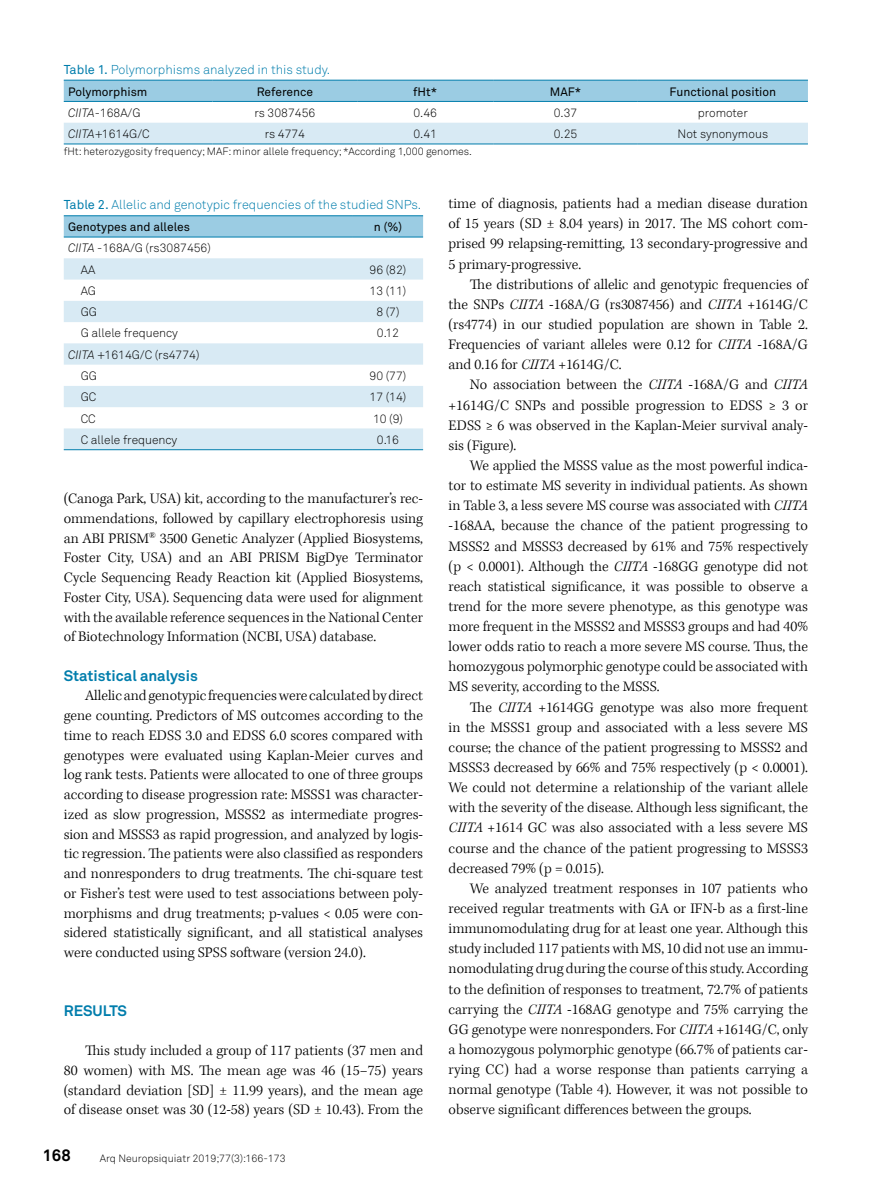
<style>
.page{position:relative;width:893px;height:1191px;background:#fff}
.page>*{position:absolute;margin:0;border:0;box-sizing:border-box;transform-origin:0 0}
.t1{font:700 16.5px "Akkurat Pro";color:#000}
.t2{font:300 15px/20.1px "Kepler Std";color:#000;text-align:justify}
.t3{font:700 15px "Akkurat Pro";color:#007dac}
.t4{font:12.75px "Akkurat Light Pro";color:#007dac}
.t5{font:12px/21.3px "Akkurat Light Pro";color:#000}
.t6{font:12px "Akkurat Pro";color:#000}
.t7{font:10.5px "Akkurat Light Pro";color:#000}
.s1{font-family:"Akkurat Pro"}
.s2{font-style:italic}
</style>
<div class="page">
<svg style="left:64px;top:81px;width:744px;height:63px"></svg>
<hr style="left:64px;top:80px;width:149px;height:1px;background:#007dac">
<hr style="left:213px;top:80px;width:144px;height:1px;background:#007dac">
<hr style="left:357px;top:80px;width:136px;height:1px;background:#007dac">
<hr style="left:493px;top:80px;width:145px;height:1px;background:#007dac">
<hr style="left:638px;top:80px;width:170px;height:1px;background:#007dac">
<hr style="left:64px;top:101px;width:149px;height:1px;background:#007dac">
<hr style="left:213px;top:101px;width:144px;height:1px;background:#007dac">
<hr style="left:357px;top:101px;width:136px;height:1px;background:#007dac">
<hr style="left:493px;top:101px;width:145px;height:1px;background:#007dac">
<hr style="left:638px;top:101px;width:170px;height:1px;background:#007dac">
<hr style="left:64px;top:144px;width:149px;height:1px;background:#007dac">
<hr style="left:213px;top:144px;width:144px;height:1px;background:#007dac">
<hr style="left:357px;top:144px;width:136px;height:1px;background:#007dac">
<hr style="left:493px;top:144px;width:145px;height:1px;background:#007dac">
<hr style="left:638px;top:144px;width:170px;height:1px;background:#007dac">
<svg style="left:64px;top:216px;width:359px;height:21px;background:#95c9e1"></svg>
<svg style="left:64px;top:258px;width:359px;height:191px;fill:#d8eaf4"></svg>
<hr style="left:64px;top:215px;width:289px;height:1px;background:#007dac">
<hr style="left:353px;top:215px;width:70px;height:1px;background:#007dac">
<hr style="left:64px;top:237px;width:289px;height:1px;background:#007dac">
<hr style="left:353px;top:237px;width:70px;height:1px;background:#007dac">
<hr style="left:64px;top:449px;width:289px;height:1px;background:#007dac">
<hr style="left:353px;top:449px;width:70px;height:1px;background:#007dac">
<p class="t4" style="left:64px;top:62px;width:268px"><span class="s1">Table 1.</span> Polymorphisms analyzed in this study.</p>
<p class="t6" style="left:68px;top:84px;width:81px">Polymorphism</p>
<p class="t6" style="left:257px;top:84px;width:58px">Reference</p>
<p class="t6" style="left:413px;top:84px;width:26px">fHt*</p>
<p class="t6" style="left:550px;top:84px;width:33px">MAF*</p>
<p class="t6" style="left:669px;top:84px;width:108px">Functional position</p>
<p class="t5" style="left:68px;top:102px;width:74px"><span class="s2">CIITA</span>-168A/G</p>
<p class="t5" style="left:254px;top:102px;width:62px">rs 3087456</p>
<p class="t5" style="left:413px;top:102px;width:25px">0.46</p>
<p class="t5" style="left:554px;top:102px;width:25px">0.37</p>
<p class="t5" style="left:698px;top:102px;width:52px">promoter</p>
<p class="t5" style="left:68px;top:123px;width:83px"><span class="s2">CIITA</span>+1614G/C</p>
<p class="t5" style="left:265px;top:123px;width:42px">rs 4774</p>
<p class="t5" style="left:413px;top:123px;width:25px">0.41</p>
<p class="t5" style="left:554px;top:123px;width:25px">0.25</p>
<p class="t5" style="left:678px;top:123px;width:92px">Not synonymous</p>
<p class="t7" style="left:64px;top:145px;width:410px">fHt: heterozygosity frequency; MAF: minor allele frequency; *According 1,000 genomes.</p>
<p class="t4" style="left:64px;top:197px;width:359px"><span class="s1">Table 2.</span> Allelic and genotypic frequencies of the studied SNPs.</p>
<p class="t6" style="left:68px;top:220px;width:123px">Genotypes and alleles</p>
<p class="t6" style="left:374px;top:220px;width:30px">n (%)</p>
<p class="t5" style="left:81px;top:238px;width:132px;text-indent:-13px"><span class="s2">CIITA</span> -168A/G (rs3087456)<br>AA</p>
<p class="t5" style="left:370px;top:259px;width:38px">96 (82)</p>
<p class="t5" style="left:81px;top:280px;width:17px">AG</p>
<p class="t5" style="left:370px;top:280px;width:38px">13 (11)</p>
<p class="t5" style="left:81px;top:301px;width:18px">GG</p>
<p class="t5" style="left:376px;top:301px;width:25px">8 (7)</p>
<p class="t5" style="left:81px;top:323px;width:99px">G allele frequency</p>
<p class="t5" style="left:377px;top:323px;width:24px">0.12</p>
<p class="t5" style="left:81px;top:344px;width:120px;text-indent:-13px"><span class="s2">CIITA</span> +1614G/C (rs4774)<br>GG</p>
<p class="t5" style="left:370px;top:365px;width:38px">90 (77)</p>
<p class="t5" style="left:81px;top:387px;width:17px">GC</p>
<p class="t5" style="left:370px;top:387px;width:38px">17 (14)</p>
<p class="t5" style="left:81px;top:408px;width:16px">CC</p>
<p class="t5" style="left:373px;top:408px;width:32px">10 (9)</p>
<p class="t5" style="left:81px;top:429px;width:98px">C allele frequency</p>
<p class="t5" style="left:377px;top:429px;width:24px">0.16</p>
<p class="t2" style="left:64px;top:489px;width:361px">(Canoga Park, USA) kit, according to the manufacturer’s rec&shy;ommendations, followed by capillary electrophoresis using an ABI PRISM<sup>®</sup> 3500 Genetic Analyzer (Applied Biosystems, Foster City, USA) and an ABI PRISM BigDye Terminator Cycle Sequencing Ready Reaction kit (Applied Biosystems, Foster City, USA). Sequencing data were used for alignment with the available reference sequences in the National Center of Biotechnology Information (NCBI, USA) database.</p>
<p class="t3" style="left:64px;top:666px;width:136px">Statistical analysis</p>
<p class="t2" style="left:64px;top:686px;width:361px;text-indent:21px">Allelic and genotypic frequencies were calculated by direct gene counting. Predictors of MS outcomes according to the time to reach EDSS 3.0 and EDSS 6.0 scores compared with genotypes were evaluated using Kaplan-Meier curves and log rank tests. Patients were allocated to one of three groups according to disease progression rate: MSSS1 was character&shy;ized as slow progression, MSSS2 as intermediate progres&shy;sion and MSSS3 as rapid progression, and analyzed by logis&shy;tic regression. The patients were also classified as responders and nonresponders to drug treatments. The chi-square test or Fisher’s test were used to test associations between poly&shy;morphisms and drug treatments; p-values &lt; 0.05 were con&shy;sidered statistically significant, and all statistical analyses were conducted using SPSS software (version 24.0).</p>
<p class="t3" style="left:64px;top:1001px;width:65px">RESULTS</p>
<p class="t2" style="left:64px;top:1041px;width:361px;text-indent:21px">This study included a group of 117 patients (37 men and 80 women) with MS. The mean age was 46 (15–75) years (standard deviation [SD] ± 11.99 years), and the mean age of disease onset was 30 (12-58) years (SD ± 10.43). From the</p>
<p class="t1" style="left:43px;top:1145px;width:30px">168</p>
<p class="t7" style="left:100px;top:1151px;width:188px">Arq Neuropsiquiatr 2019;77(3):166-173</p>
<p class="t2" style="left:449px;top:194px;width:361px">time of diagnosis, patients had a median disease duration of 15 years (SD ± 8.04 years) in 2017. The MS cohort com&shy;prised 99 relapsing-remitting, 13 secondary-progressive and 5 primary-progressive.</p>
<p class="t2" style="left:449px;top:275px;width:361px;text-indent:21px">The distributions of allelic and genotypic frequencies of the SNPs <span class="s2">CIITA</span> -168A/G (rs3087456) and <span class="s2">CIITA</span> +1614G/C (rs4774) in our studied population are shown in Table 2.<br>Frequencies of variant alleles were 0.12 for <span class="s2">CIITA</span> -168A/G and 0.16 for <span class="s2">CIITA</span> +1614G/C.</p>
<p class="t2" style="left:449px;top:375px;width:361px;text-indent:21px">No association between the <span class="s2">CIITA</span> -168A/G and <span class="s2">CIITA </span>+1614G/C SNPs and possible progression to EDSS ≥ 3 or EDSS ≥ 6 was observed in the Kaplan-Meier survival analy&shy;sis (Figure).</p>
<p class="t2" style="left:449px;top:456px;width:361px;text-indent:21px">We applied the MSSS value as the most powerful indica&shy;tor to estimate MS severity in individual patients. As shown in Table 3, a less severe MS course was associated with <span class="s2">CIITA </span>-168AA, because the chance of the patient progressing to MSSS2 and MSSS3 decreased by 61% and 75% respectively (p &lt; 0.0001). Although the <span class="s2">CIITA</span> -168GG genotype did not reach statistical significance, it was possible to observe a trend for the more severe phenotype, as this genotype was more frequent in the MSSS2 and MSSS3 groups and had 40% lower odds ratio to reach a more severe MS course. Thus, the homozygous polymorphic genotype could be associated with MS severity, according to the MSSS.</p>
<p class="t2" style="left:449px;top:697px;width:361px;text-indent:21px">The <span class="s2">CIITA</span> +1614GG genotype was also more frequent in the MSSS1 group and associated with a less severe MS course; the chance of the patient progressing to MSSS2 and MSSS3 decreased by 66% and 75% respectively (p &lt; 0.0001).<br>We could not determine a relationship of the variant allele with the severity of the disease. Although less significant, the <span class="s2">CIITA</span> +1614 GC was also associated with a less severe MS course and the chance of the patient progressing to MSSS3 decreased 79% (p = 0.015).</p>
<p class="t2" style="left:449px;top:878px;width:361px;text-indent:21px">We analyzed treatment responses in 107 patients who received regular treatments with GA or IFN-b as a first-line immunomodulating drug for at least one year. Although this study included 117 patients with MS, 10 did not use an immu&shy;nomodulating drug during the course of this study. According to the definition of responses to treatment, 72.7% of patients carrying the <span class="s2">CIITA</span> -168AG genotype and 75% carrying the GG genotype were nonresponders. For <span class="s2">CIITA</span> +1614G/C, only a homozygous polymorphic genotype (66.7% of patients car&shy;rying CC) had a worse response than patients carrying a normal genotype (Table 4). However, it was not possible to observe significant differences between the groups.</p>
</div>
